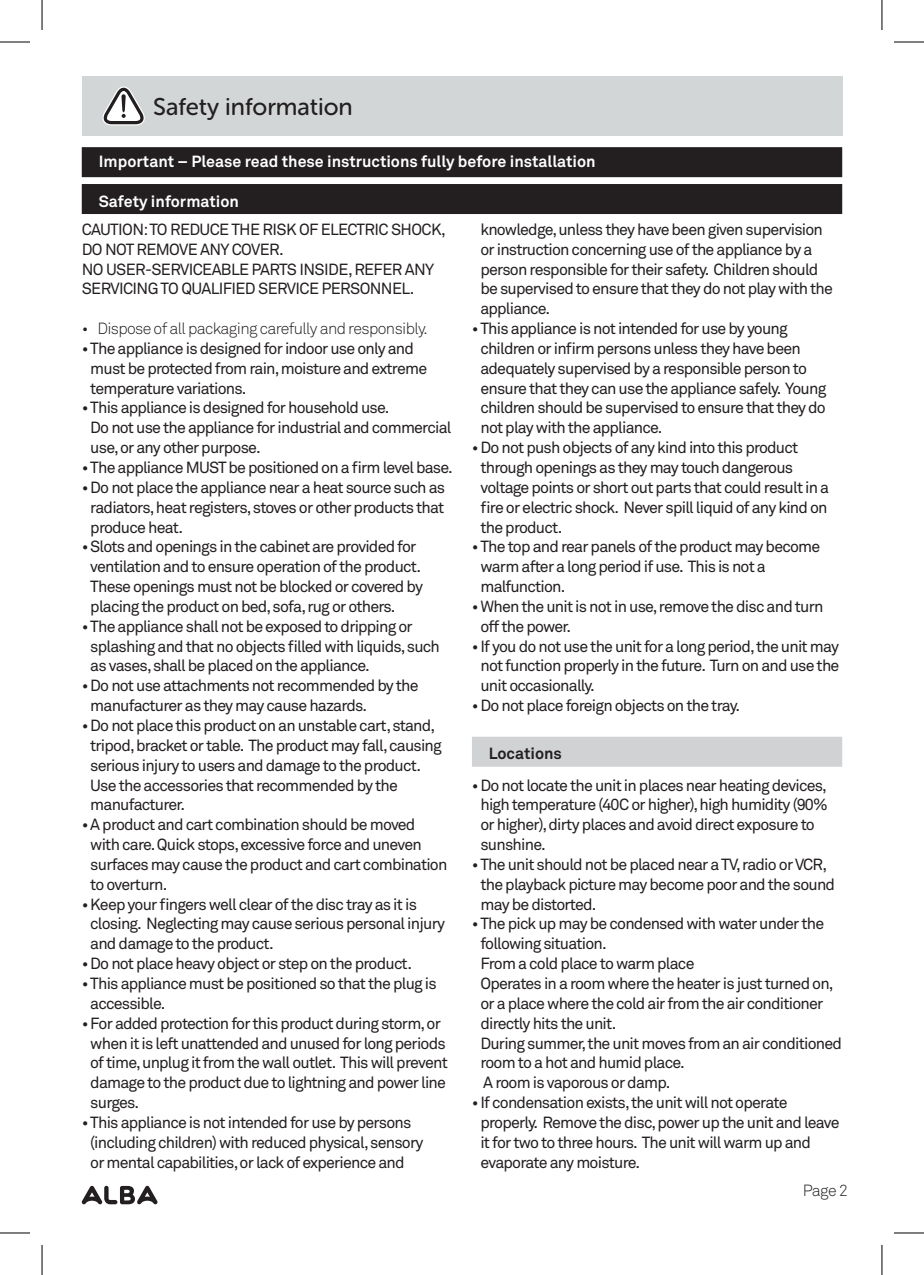
<style>
.page{position:relative;width:924px;height:1275px;background:#fff}
.page>*{position:absolute;margin:0;border:0;box-sizing:border-box;transform-origin:0 0}
.t1{font:24px "Museo Sans Rounded 500";color:#231f20}
.t2{font:16px/19.8px "Akkurat Pro";letter-spacing:-.05em;color:#231f20}
.t3{font:700 16px "Akkurat Pro";color:#fff}
.t4{font:300 16px "Akkurat Pro";letter-spacing:-.04em;color:#231f20}
.t5{font:700 16px "Akkurat Pro";color:#231f20}
</style>
<div class="page">
<div style="left:82px;top:76px;width:759px;height:60px;background:#d2d6d6"></div>
<svg style="left:82px;top:1185px;width:75px;height:19px"></svg>
<svg style="left:102px;top:86px;width:43px;height:39px"></svg>
<div style="left:82px;top:147px;width:759px;height:30px;background:#231f20"></div>
<div style="left:82px;top:184px;width:759px;height:30px;background:#231f20"></div>
<div style="left:471px;top:736px;width:370px;height:30px;background:#d1d2d4"></div>
<hr style="left:0;top:42px;width:30px;height:1px;background:#000">
<hr style="left:893px;top:42px;width:30px;height:1px;background:#000">
<hr style="left:0;top:1232px;width:30px;height:1px;background:#000">
<hr style="left:893px;top:1232px;width:30px;height:1px;background:#000">
<hr style="left:42px;top:0;width:1px;height:30px;background:#000">
<hr style="left:42px;top:1245px;width:1px;height:30px;background:#000">
<hr style="left:881px;top:0;width:1px;height:30px;background:#000">
<hr style="left:881px;top:1245px;width:1px;height:30px;background:#000">
<h1 class="t1" style="left:153px;top:93px;width:201px">Safety information</h1>
<p class="t3" style="left:99px;top:151px;width:498px">Important – Please read these instructions fully before installation</p>
<p class="t3" style="left:99px;top:191px;width:142px">Safety information</p>
<p class="t2" style="left:82px;top:220px;width:365px">CAUTION: TO REDUCE THE RISK OF ELECTRIC SHOCK, DO NOT REMOVE ANY COVER.<br>NO USER-SERVICEABLE PARTS INSIDE, REFER ANY SERVICING TO QUALIFIED SERVICE PERSONNEL.</p>
<p class="t4" style="left:82px;top:319px;width:345px">• Dispose of all packaging carefully and responsibly.</p>
<p class="t2" style="left:90px;top:339px;width:338px;text-indent:-8px">•The appliance is designed for indoor use only and must be protected from rain, moisture and extreme temperature variations.</p>
<p class="t2" style="left:90px;top:398px;width:362px;text-indent:-8px">•This appliance is designed for household use.<br>Do not use the appliance for industrial and commercial use, or any other purpose.</p>
<p class="t2" style="left:82px;top:458px;width:372px">•The appliance MUST be positioned on a firm level base.</p>
<p class="t2" style="left:90px;top:478px;width:356px;text-align:justify;text-indent:-8px">•Do not place the appliance near a heat source such as radiators, heat registers, stoves or other products that produce heat.</p>
<p class="t2" style="left:90px;top:537px;width:334px;text-indent:-8px">•Slots and openings in the cabinet are provided for ventilation and to ensure operation of the product.<br>These openings must not be blocked or covered by placing the product on bed, sofa, rug or others.</p>
<p class="t2" style="left:90px;top:617px;width:351px;text-indent:-8px">•The appliance shall not be exposed to dripping or splashing and that no objects filled with liquids, such as vases, shall be placed on the appliance.</p>
<p class="t2" style="left:90px;top:676px;width:330px;text-indent:-8px">•Do not use attachments not recommended by the manufacturer as they may cause hazards.</p>
<p class="t2" style="left:90px;top:716px;width:353px;text-indent:-8px">•Do not place this product on an unstable cart, stand, tripod, bracket or table. The product may fall, causing serious injury to users and damage to the product.<br>Use the accessories that recommended by the manufacturer.</p>
<p class="t2" style="left:90px;top:815px;width:358px;text-indent:-8px">•A product and cart combination should be moved with care. Quick stops, excessive force and uneven surfaces may cause the product and cart combination to overturn.</p>
<p class="t2" style="left:90px;top:894px;width:356px;text-indent:-8px">•Keep your fingers well clear of the disc tray as it is closing. Neglecting may cause serious personal injury and damage to the product.</p>
<p class="t2" style="left:82px;top:954px;width:331px">•Do not place heavy object or step on the product.</p>
<p class="t2" style="left:90px;top:974px;width:348px;text-indent:-8px">•This appliance must be positioned so that the plug is accessible.</p>
<p class="t2" style="left:90px;top:1013px;width:359px;text-indent:-8px">•For added protection for this product during storm, or when it is left unattended and unused for long periods of time, unplug it from the wall outlet. This will prevent damage to the product due to lightning and power line surges.</p>
<p class="t2" style="left:90px;top:1113px;width:334px;text-indent:-8px">•This appliance is not intended for use by persons (including children) with reduced physical, sensory or mental capabilities, or lack of experience and</p>
<p class="t2" style="left:480px;top:220px;width:354px">knowledge, unless they have been given supervision or instruction concerning use of the appliance by a person responsible for their safety. Children should be supervised to ensure that they do not play with the appliance.</p>
<p class="t2" style="left:480px;top:319px;width:347px;text-indent:-8px">•This appliance is not intended for use by young children or infirm persons unless they have been adequately supervised by a responsible person to ensure that they can use the appliance safely. Young children should be supervised to ensure that they do not play with the appliance.</p>
<p class="t2" style="left:480px;top:438px;width:350px;text-indent:-8px">•Do not push objects of any kind into this product through openings as they may touch dangerous voltage points or short out parts that could result in a fire or electric shock. Never spill liquid of any kind on the product.</p>
<p class="t2" style="left:480px;top:537px;width:341px;text-indent:-8px">•The top and rear panels of the product may become warm after a long period if use. This is not a malfunction.</p>
<p class="t2" style="left:480px;top:597px;width:344px;text-indent:-8px">•When the unit is not in use, remove the disc and turn off the power.</p>
<p class="t2" style="left:480px;top:636px;width:360px;text-align:justify;text-indent:-8px">•If you do not use the unit for a long period, the unit may not function properly in the future. Turn on and use the unit occasionally.</p>
<p class="t2" style="left:471px;top:696px;width:269px">•Do not place foreign objects on the tray.</p>
<p class="t5" style="left:488px;top:744px;width:74px">Locations</p>
<p class="t2" style="left:480px;top:775px;width:349px;text-indent:-8px">•Do not locate the unit in places near heating devices, high temperature (40C or higher), high humidity (90% or higher), dirty places and avoid direct exposure to sunshine.</p>
<p class="t2" style="left:480px;top:855px;width:356px;text-indent:-8px">•The unit should not be placed near a TV, radio or VCR, the playback picture may become poor and the sound may be distorted.</p>
<p class="t2" style="left:480px;top:914px;width:363px;text-indent:-8px">•The pick up may be condensed with water under the following situation.<br>From a cold place to warm place<br>Operates in a room where the heater is just turned on, or a place where the cold air from the air conditioner directly hits the unit.<br>During summer, the unit moves from an air conditioned room to a hot and humid place.<br>A room is vaporous or damp.</p>
<p class="t2" style="left:480px;top:1093px;width:360px;text-indent:-8px">•If condensation exists, the unit will not operate properly. Remove the disc, power up the unit and leave it for two to three hours. The unit will warm up and evaporate any moisture.</p>
<p class="t4" style="left:802px;top:1181px;width:47px">Page 2</p>
</div>
